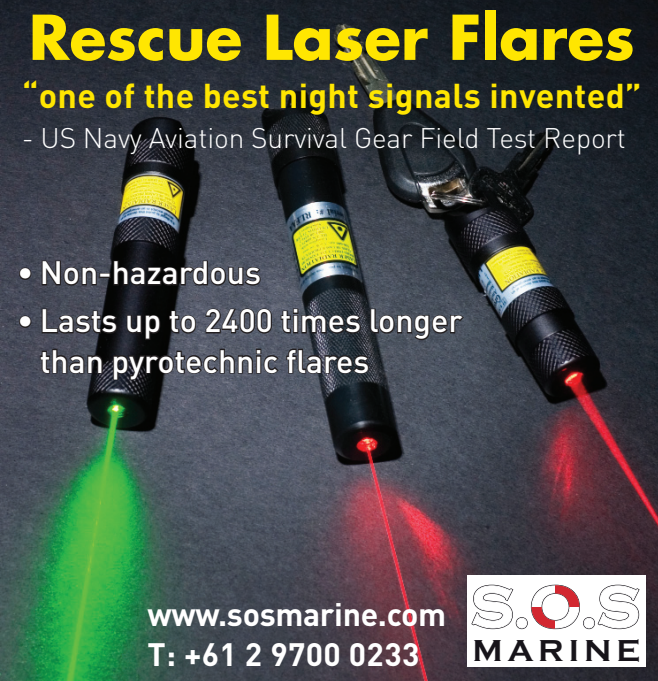
<style>
.page{position:relative;width:658px;height:681px;background:#fff}
.page>*{position:absolute;margin:0;border:0;box-sizing:border-box;transform-origin:0 0}
.t1{font:700 60.8px "Copperplate Gothic";color:#fff}
.t2{font:700 60px "Futura";color:#ffe601}
.t3{font:700 34px "DIN";letter-spacing:.01em;color:#ffe601}
.t4{font:500 32px/40px "DIN";color:#fff}
.t5{font:700 32px/40px "DIN";letter-spacing:-.01em;color:#fff}
.t6{font:700 31.2px "Copperplate Gothic";letter-spacing:.16em;color:#17141a}
.t7{font:300 28px "DIN";letter-spacing:-.005em;color:#fff}
</style>
<div class="page">
<img style="left:0;top:0;width:658px;height:680px">
<div style="left:467px;top:575px;width:179px;height:91px;background:#fff"></div>
<svg style="left:471px;top:584px;width:169px;height:46px"></svg>
<svg style="left:555px;top:585px;width:24px;height:21px"></svg>
<svg style="left:531px;top:606px;width:24px;height:22px"></svg>
<div style="left:19px;top:267px;width:12px;height:13px;border:2px solid #231f20;border-radius:50%"></div>
<svg style="left:41px;top:259px;width:57px;height:27px;background:#393a42"></svg>
<div style="left:99px;top:273px;width:12px;height:5px;border:2px solid #231f20"></div>
<svg style="left:112px;top:259px;width:150px;height:28px;background:#2b2c32"></svg>
<div style="left:19px;top:315px;width:12px;height:13px;border:2px solid #231f20;border-radius:50%"></div>
<svg style="left:41px;top:307px;width:77px;height:28px;background:#313139"></svg>
<svg style="left:126px;top:313px;width:36px;height:28px"></svg>
<svg style="left:168px;top:309px;width:29px;height:25px"></svg>
<svg style="left:204px;top:307px;width:69px;height:27px;background:#40424b"></svg>
<svg style="left:279px;top:308px;width:83px;height:26px;background:#33363e"></svg>
<svg style="left:369px;top:307px;width:96px;height:34px;background:#3e424b"></svg>
<svg style="left:39px;top:347px;width:64px;height:28px;background:#35363e"></svg>
<svg style="left:112px;top:347px;width:258px;height:34px;background:#393b44"></svg>
<h2 class="t2" style="left:29px;top:-4px;width:607px">Rescue Laser Flares</h2>
<p class="t3" style="left:22px;top:73px;width:621px">“one of the best night signals invented”</p>
<p class="t7" style="left:22px;top:121px;width:605px">- US Navy Aviation Survival Gear Field Test Report</p>
<p class="t4" style="left:17px;top:252px;width:245px">• Non-hazardous</p>
<p class="t4" style="left:40px;top:300px;width:424px;text-indent:-23px">• Lasts up to 2400 times longer than pyrotechnic flares</p>
<p class="t5" style="left:147px;top:592px;width:300px">www.sosmarine.com<br>T: +61 2 9700 0233</p>
<h1 class="t1" style="left:470px;top:573px;width:172px">S.O.S</h1>
<p class="t6" style="left:472px;top:632px;width:169px">MARINE</p>
</div>
